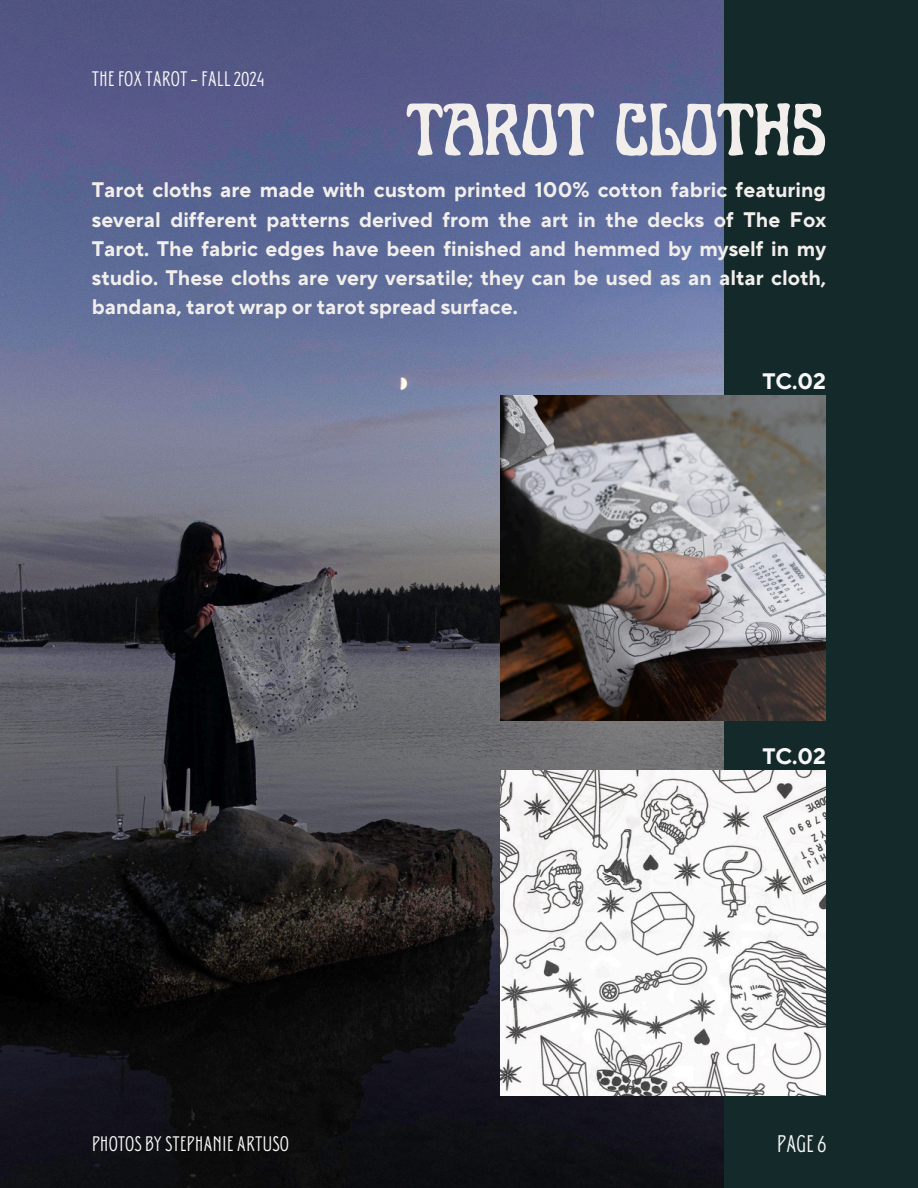
<style>
.page{position:relative;width:918px;height:1188px;background:#13292a}
.page>*{position:absolute;margin:0;border:0;box-sizing:border-box;transform-origin:0 0}
.t1{font:74.1px "Art Nuvo";color:#f1eeeb}
.t2{font:24px "Donau Uppercase Neue";color:#f8f7f7}
.t3{font:700 22.35px "TT Norms Pro";color:#f8f7f7}
.t4{font:700 21px/29.2px "TT Norms Pro";color:#f1eeeb;text-align:justify}
.t5{font:21px "Donau Uppercase Neue";color:#f8f7f7}
</style>
<div class="page">
<img style="left:0;top:0;width:724px;height:1188px">
<img style="left:501px;top:396px;width:325px;height:325px">
<img style="left:501px;top:771px;width:325px;height:325px">
<p class="t5" style="left:92px;top:66px;width:174px">THEFOX TAROT-FALL2024</p>
<h4 class="t1" style="left:407px;top:99px;width:421px">TAROT CLOTHS</h4>
<p class="t4" style="left:92px;top:176px;width:736px">Tarot cloths are made with custom printed 100% cotton fabric featuring several different patterns derived from the art in the decks of The Fox Tarot. The fabric edges have been finished and hemmed by myself in my studio. These cloths are very versatile; they can be used as an altar cloth, bandana, tarot wrap or tarot spread surface.</p>
<p class="t3" style="left:762px;top:368px;width:65px">TC.02</p>
<h2 class="t3" style="left:762px;top:743px;width:65px">TC.02</h2>
<h1 class="t5" style="left:92px;top:1131px;width:199px">PHOTOS BY STEPHANIE ARTUSO</h1>
<p class="t2" style="left:777px;top:1129px;width:51px">PAGE6</p>
</div>
